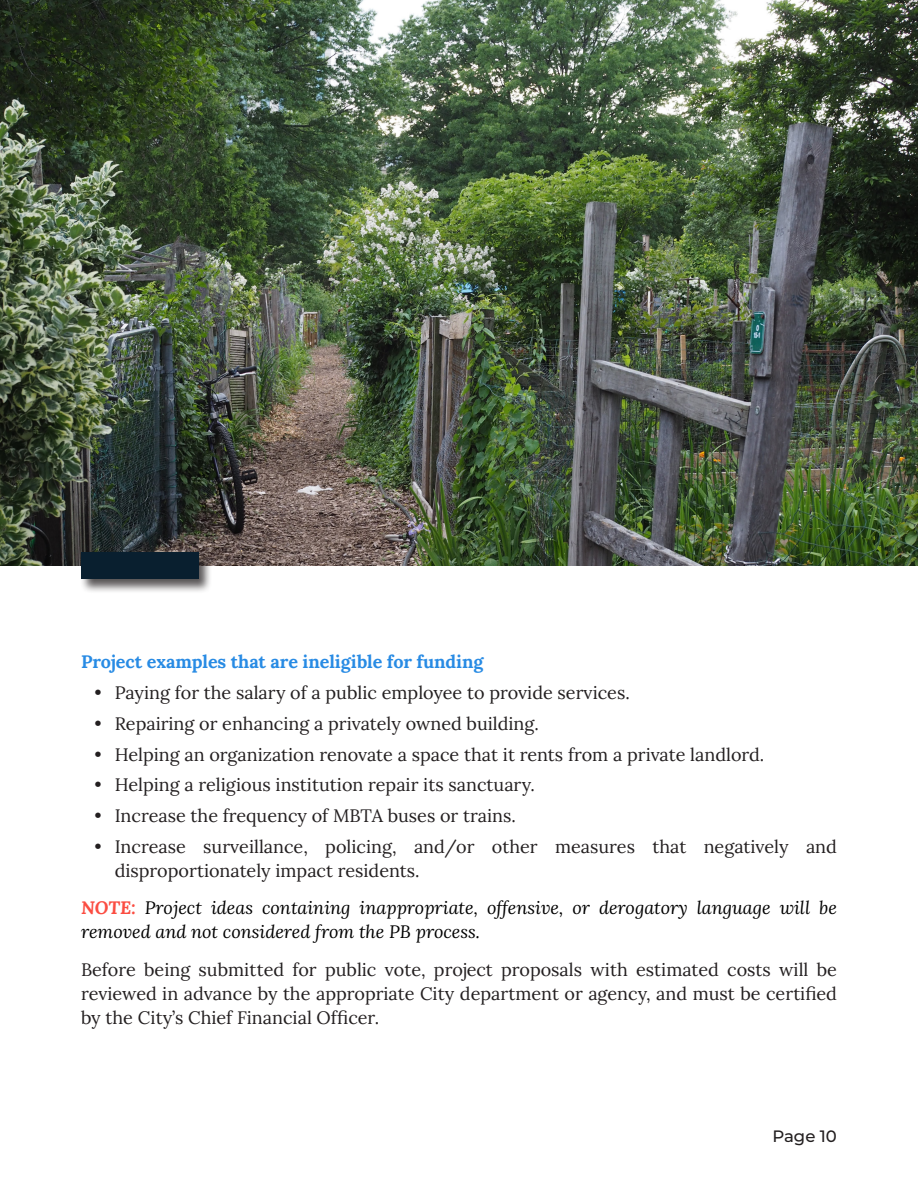
<style>
.page{position:relative;width:918px;height:1188px;background:#fff}
.page>*{position:absolute;margin:0;border:0;box-sizing:border-box;transform-origin:0 0}
.t1{font:18px/24px "Lora";color:#231f20}
.t2{font:italic 18px/24px "Lora";color:#000}
.t3{font:700 18px "Lora";letter-spacing:-.005em;color:#288be4}
.t4{font:500 16.5px "Montserrat";color:#231f20}
.s1{font-weight:700;color:#fb4d42}
</style>
<div class="page">
<img style="left:0;top:0;width:918px;height:566px">
<div style="left:80px;top:552px;width:133px;height:41px;background:#231f20;opacity:.75"></div>
<div style="left:81px;top:553px;width:117px;height:26px;background:#091f2f"></div>
<p class="t3" style="left:81px;top:648px;width:404px">Project examples that are ineligible for funding</p>
<p class="t1" style="left:94px;top:680px;width:537px">• Paying for the salary of a public employee to provide services.</p>
<p class="t1" style="left:94px;top:710px;width:446px">• Repairing or enhancing a privately owned building.</p>
<p class="t1" style="left:94px;top:741px;width:671px">• Helping an organization renovate a space that it rents from a private landlord.</p>
<p class="t1" style="left:94px;top:772px;width:442px">• Helping a religious institution repair its sanctuary.</p>
<p class="t1" style="left:94px;top:803px;width:423px">• Increase the frequency of MBTA buses or trains.</p>
<p class="t1" style="left:115px;top:833px;width:724px;text-indent:-20px">• Increase surveillance, policing, and/or other measures that negatively and disproportionately impact residents.</p>
<p class="t2" style="left:81px;top:895px;width:758px"><span class="s1">NOTE:</span> Project ideas containing inappropriate, offensive, or derogatory language will be removed and not considered from the PB process.</p>
<p class="t1" style="left:81px;top:956px;width:758px;text-align:justify">Before being submitted for public vote, project proposals with estimated costs will be reviewed in advance by the appropriate City department or agency, and must be certified by the City’s Chief Financial Officer.</p>
<p class="t4" style="left:772px;top:1124px;width:66px">Page 10</p>
</div>
